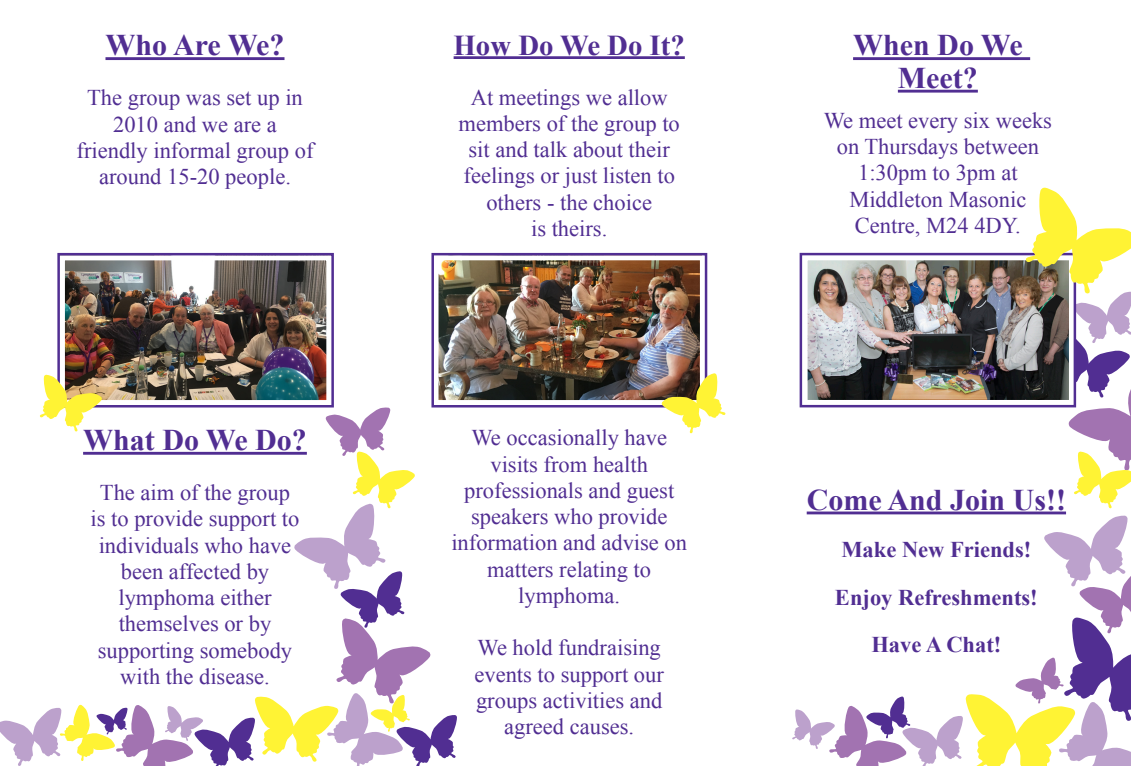
<style>
.page{position:relative;width:1131px;height:766px;background:#fff}
.page>*{position:absolute;margin:0;border:0;box-sizing:border-box;transform-origin:0 0}
.t1{font:700 30px/32.5px "Times New Roman";color:#512e92;text-align:center}
.t2{font:700 28.75px "Times New Roman";color:#512e92}
.t3{font:22.5px/26.2px "Times New Roman";color:#512e92;text-align:center}
.t4{font:700 22.5px "Times New Roman";color:#512e92}
</style>
<div class="page">
<hr style="left:453px;top:56px;width:231px;height:3px;background:#512e92">
<hr style="left:853px;top:57px;width:177px;height:3px;background:#512e92">
<hr style="left:897px;top:90px;width:80px;height:3px;background:#512e92">
<hr style="left:105px;top:57px;width:179px;height:3px;background:#512e92">
<hr style="left:806px;top:511px;width:259px;height:3px;background:#512e92">
<img style="left:799px;top:252px;width:225px;height:156px">
<svg style="left:792px;top:514px;width:338px;height:251px"></svg>
<img style="left:431px;top:252px;width:277px;height:156px">
<img style="left:57px;top:252px;width:277px;height:122px">
<svg style="left:661px;top:372px;width:64px;height:61px"></svg>
<svg style="left:1024px;top:187px;width:106px;height:321px"></svg>
<svg style="left:0;top:374px;width:458px;height:391px"></svg>
<p class="t1" style="left:105px;top:28px;width:180px">Who Are We?</p>
<p class="t3" style="left:76px;top:84px;width:238px">The group was set up in<br>2010 and we are a friendly informal group of around 15-20 people.</p>
<p class="t1" style="left:83px;top:423px;width:225px">What Do We Do?</p>
<p class="t3" style="left:91px;top:479px;width:210px">The aim of the group is to provide support to</p>
<p class="t3" style="left:98px;top:531px;width:196px">individuals who have been affected by lymphoma either themselves or by supporting somebody with the disease.</p>
<p class="t2" style="left:453px;top:25px;width:233px">How Do We Do It?</p>
<p class="t3" style="left:458px;top:83px;width:223px">At meetings we allow members of the group to sit and talk about their feelings or just listen to others - the choice<br>is theirs.</p>
<p class="t3" style="left:451px;top:424px;width:237px">We occasionally have visits from health professionals and guest speakers who provide information and advise on matters relating to lymphoma.</p>
<p class="t3" style="left:474px;top:634px;width:191px">We hold fundraising events to support our groups activities and agreed causes.</p>
<p class="t1" style="left:853px;top:28px;width:171px">When Do We<br>Meet?</p>
<p class="t3" style="left:823px;top:107px;width:230px">We meet every six weeks on Thursdays between<br>1:30pm to 3pm at<br>Middleton Masonic<br>Centre, M24 4DY.</p>
<p class="t1" style="left:806px;top:482px;width:261px">Come And Join Us!!</p>
<p class="t4" style="left:841px;top:534px;width:191px">Make New Friends!</p>
<p class="t4" style="left:834px;top:581px;width:204px">Enjoy Refreshments!</p>
<p class="t4" style="left:871px;top:629px;width:131px">Have A Chat!</p>
</div>
